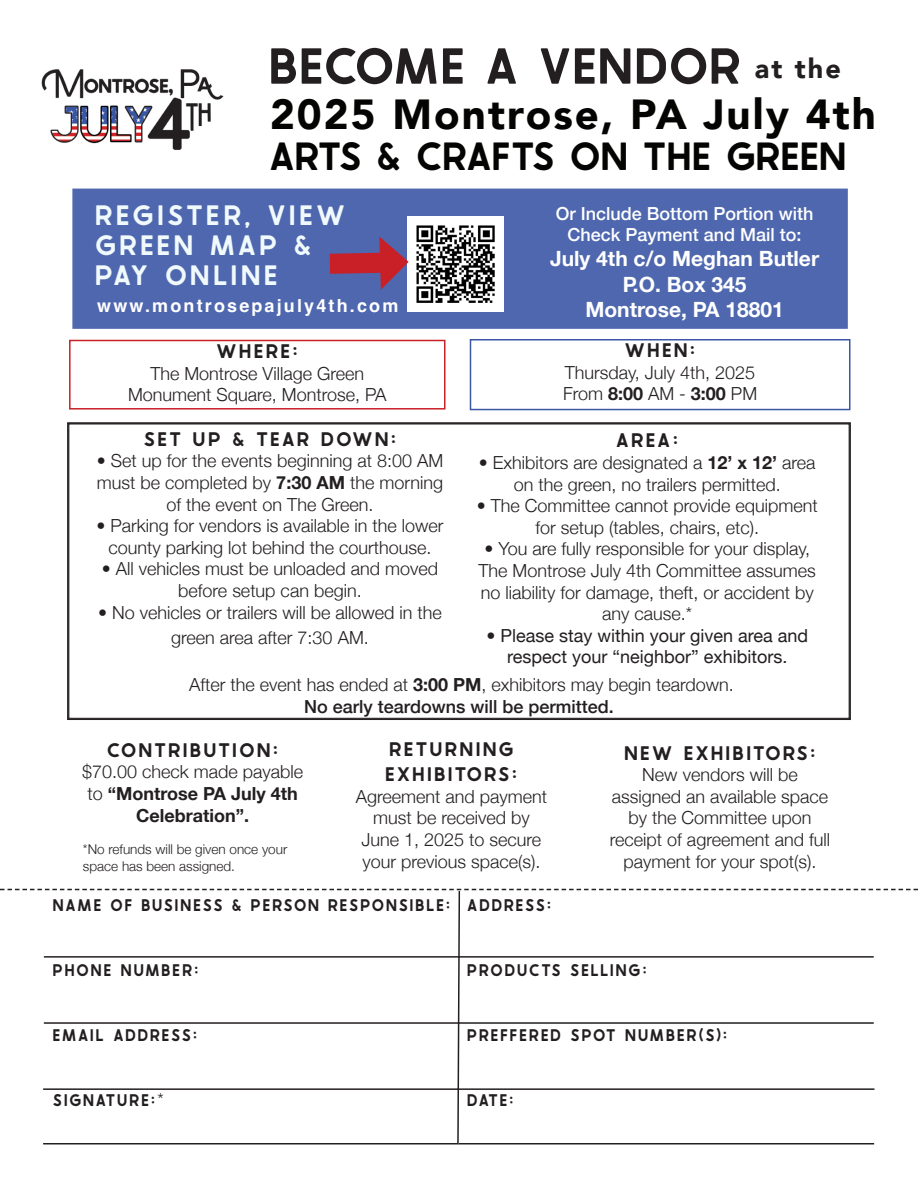
<style>
.page{position:relative;width:918px;height:1188px;background:#fff}
.page>*{position:absolute;margin:0;border:0;box-sizing:border-box;transform-origin:0 0}
.t1{font:54px "The USA White Base";letter-spacing:.06em;color:#231f20}
.t2{font:900 42px "Avenir";letter-spacing:.05em;color:#040503}
.t3{font:42px "The USA White Base";letter-spacing:.05em;color:#040503}
.t4{font:30px "The USA White Base";letter-spacing:.15em;color:#f0f9fb}
.t5{font:900 27px "Avenir";color:#231f20}
.t6{font:21px "The USA White Base";letter-spacing:.15em;color:#231f20}
.t7{font:700 21px "Helvetica Neue";color:#fff}
.t8{font:300 18px/21.6px "Helvetica Neue";color:#231f20;text-align:center}
.t9{font:18px "The USA White Base";letter-spacing:.15em;color:#231f20;scale:.94 1}
.t10{font:18px "Helvetica Neue";color:#231f20}
.t11{font:700 18px/21.6px "Helvetica Neue";color:#231f20;text-align:center}
.t12{font:500 18px "Helvetica Neue";color:#fff}
.t13{font:500 18px "Helvetica Neue";color:#231f20}
.t14{font:700 18px "Helvetica";letter-spacing:.12em;color:#fff}
.t15{font:300 13.5px/16.2px "Helvetica Neue";color:#231f20}
.s1{font-weight:700}
.s2{font-weight:500}
.s3{font-weight:300}
.s4{font-family:"Helvetica Neue";font-weight:300}
</style>
<div class="page">
<img style="left:41px;top:69px;width:183px;height:81px">
<div style="left:72px;top:189px;width:776px;height:140px;background:#4e67ae;border:2px solid #3a56a5"></div>
<img style="left:407px;top:216px;width:97px;height:96px">
<svg style="left:330px;top:237px;width:79px;height:53px"></svg>
<svg style="left:0;top:889px;width:918px;height:256px"></svg>
<hr style="left:43px;top:1143px;width:416px;height:1px;background:#231f20">
<hr style="left:459px;top:1143px;width:415px;height:1px;background:#231f20">
<div style="left:69px;top:340px;width:377px;height:70px;border:2px solid #c82026"></div>
<div style="left:470px;top:339px;width:380px;height:71px;border:2px solid #3a56a5"></div>
<svg style="left:67px;top:423px;width:784px;height:297px"></svg>
<p class="t1" style="left:270px;top:40px;width:471px">BECOME A VENDOR</p>
<p class="t5" style="left:755px;top:45px;width:88px">at the</p>
<p class="t2" style="left:270px;top:79px;width:608px">2025 Montrose, PA July 4th</p>
<p class="t3" style="left:270px;top:136px;width:510px">ARTS &amp; CRAFTS ON THE GREEN</p>
<p class="t4" style="left:96px;top:201px;width:250px">REGISTER , VIEW</p>
<p class="t4" style="left:96px;top:231px;width:21px">GREEN</p>
<p class="t4" style="left:210px;top:231px;width:102px">MA P &amp;</p>
<p class="t4" style="left:96px;top:261px;width:164px">PAY ON LINE</p>
<p class="t14" style="left:97px;top:295px;width:303px">www.montrosepajuly4th.com</p>
<p class="t12" style="left:556px;top:199px;width:259px">Or Include Bottom Portion with</p>
<p class="t12" style="left:568px;top:220px;width:236px">Check Payment and Mail to:</p>
<p class="t7" style="left:550px;top:242px;width:271px">July 4th c/o Meghan Butler</p>
<p class="t7" style="left:623px;top:268px;width:125px">P.O. Box 345</p>
<p class="t7" style="left:585px;top:293px;width:200px">Montrose, PA 18801</p>
<p class="t6" style="left:625px;top:340px;width:71px">WHEN:</p>
<p class="t8" style="left:565px;top:360px;width:192px">Thursday, July 4th, 2025</p>
<p class="t8" style="left:563px;top:382px;width:195px">From <span class="s1">8:00</span> AM - <span class="s1">3:00</span> PM</p>
<p class="t6" style="left:617px;top:431px;width:63px">AREA:</p>
<p class="t8" style="left:479px;top:450px;width:338px">• Exhibitors are designated a <span class="s1">12’ x 12’</span> area on the green, no trailers permitted.</p>
<p class="t8" style="left:477px;top:494px;width:343px">• The Committee cannot provide equipment for setup (tables, chairs, etc).</p>
<p class="t8" style="left:479px;top:537px;width:339px">• You are fully responsible for your display, The Montrose July 4th Committee assumes no liability for damage, theft, or accident by any cause.*</p>
<p class="t10" style="left:486px;top:622px;width:323px"><span class="s2">•</span> Please stay within your given area and</p>
<p class="t10" style="left:507px;top:644px;width:282px">respect your “neighbor” exhibitors.</p>
<p class="t6" style="left:217px;top:341px;width:50px">WHERE</p>
<p class="t6" style="left:293px;top:341px;width:6px">:</p>
<p class="t8" style="left:150px;top:361px;width:215px">The Montrose Village Green</p>
<p class="t8" style="left:128px;top:383px;width:260px">Monument Square, Montrose, PA</p>
<p class="t6" style="left:144px;top:429px;width:127px">SE T UP &amp; TEAR</p>
<p class="t6" style="left:322px;top:429px;width:76px">DOWN:</p>
<p class="t8" style="left:97px;top:449px;width:348px">• Set up for the events beginning at 8:00 AM must be completed by <span class="s1">7:30 AM</span> the morning of the event on The Green.</p>
<p class="t8" style="left:97px;top:514px;width:348px">• Parking for vendors is available in the lower county parking lot behind the courthouse.</p>
<p class="t8" style="left:102px;top:557px;width:338px">• All vehicles must be unloaded and moved before setup can begin.</p>
<p class="t8" style="left:98px;top:598px;width:345px;line-height:25.2px">• No vehicles or trailers will be allowed in the green area after 7:30 AM.</p>
<p class="t8" style="left:189px;top:673px;width:546px">After the event has ended at <span class="s1">3:00 PM</span>, exhibitors may begin teardown.</p>
<p class="t13" style="left:304px;top:692px;width:311px">No early teardowns will be permitted.</p>
<p class="t6" style="left:108px;top:740px;width:172px">CON TRIBUTION :</p>
<p class="t11" style="left:82px;top:762px;width:223px"><span class="s3">$70.00 check made payable to</span> “Montrose PA July 4th<br>Celebration”.</p>
<p class="t15" style="left:83px;top:841px;width:206px">*No refunds will be given once your space has been assigned.</p>
<p class="t6" style="left:390px;top:739px;width:125px">RETURN ING</p>
<p class="t6" style="left:386px;top:764px;width:132px">EXHIBITORS:</p>
<p class="t8" style="left:356px;top:784px;width:193px">Agreement and payment must be received by</p>
<p class="t8" style="left:362px;top:827px;width:181px;text-align:left">June 1, 2025 to secure your previous space(s).</p>
<p class="t9" style="left:53px;top:897px;width:27px">NAME</p>
<p class="t9" style="left:111px;top:897px;width:362px">OF BUSINE SS &amp; PERSON RESPON SIBLE:</p>
<p class="t9" style="left:468px;top:897px;width:26px">ADDRE</p>
<p class="t9" style="left:525px;top:897px;width:29px">SS:</p>
<p class="t6" style="left:625px;top:743px;width:192px">NEW EXHIBITORS:</p>
<p class="t8" style="left:642px;top:763px;width:157px">New vendors will be</p>
<p class="t8" style="left:610px;top:784px;width:222px">assigned an available space by the Committee upon receipt of agreement and full payment for your spot(s).</p>
<p class="t9" style="left:53px;top:962px;width:38px">PHONE</p>
<p class="t9" style="left:121px;top:962px;width:40px">NUMBER</p>
<p class="t9" style="left:195px;top:962px;width:6px">:</p>
<p class="t9" style="left:468px;top:962px;width:14px">PROD</p>
<p class="t9" style="left:518px;top:962px;width:139px">UCTS SE LLING:</p>
<p class="t9" style="left:53px;top:1027px;width:90px">EMAIL ADDRE</p>
<p class="t9" style="left:171px;top:1027px;width:29px">SS:</p>
<p class="t9" style="left:468px;top:1027px;width:12px">PRE</p>
<p class="t9" style="left:501px;top:1027px;width:32px">FFERED</p>
<p class="t9" style="left:571px;top:1027px;width:98px">SPOT NUMBER</p>
<p class="t9" style="left:699px;top:1027px;width:31px">(S):</p>
<p class="t9" style="left:53px;top:1091px;width:119px">SIGNATURE :<span class="s4">*</span></p>
<p class="t9" style="left:468px;top:1091px;width:50px">DATE:</p>
</div>
